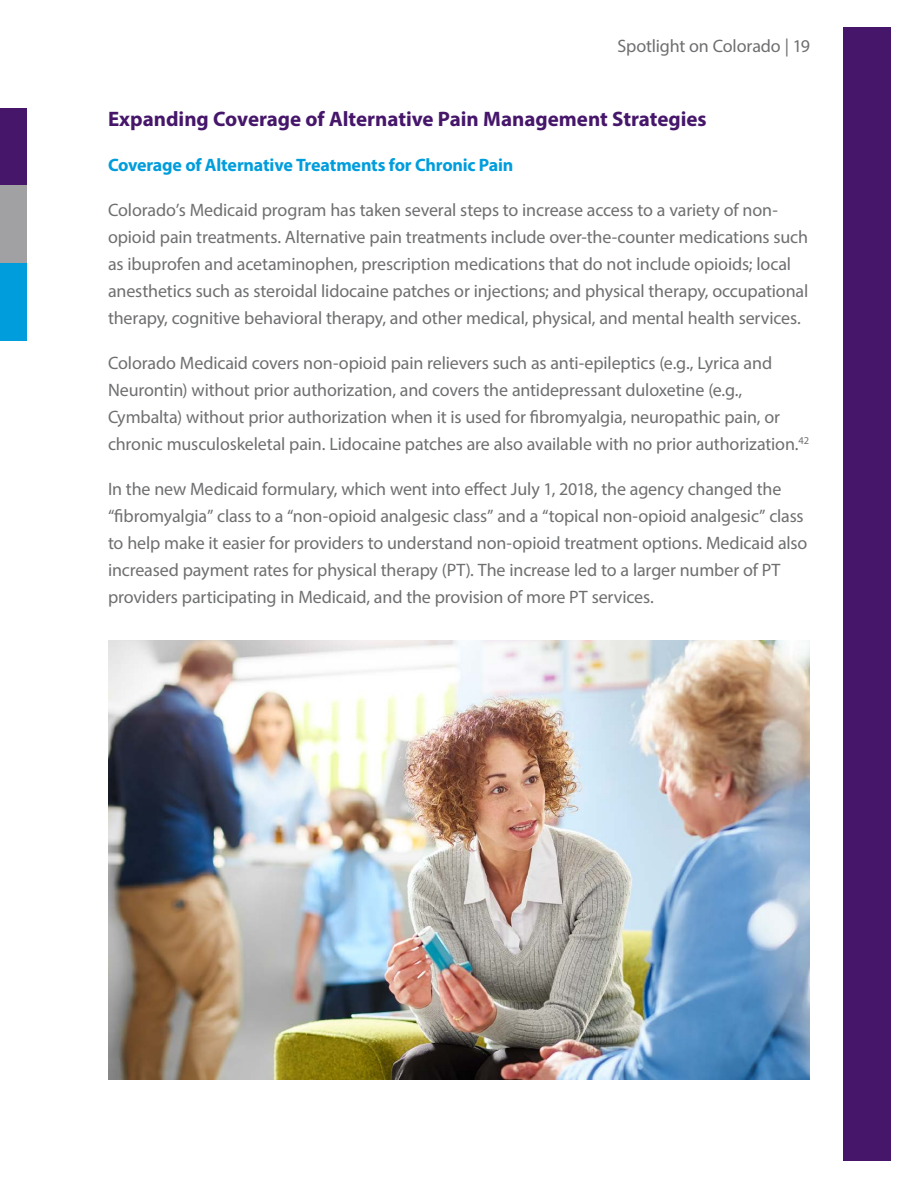
<style>
.page{position:relative;width:918px;height:1188px;background:#fff}
.page>*{position:absolute;margin:0;border:0;box-sizing:border-box;transform-origin:0 0}
.t1{font:700 21px "Myriad Pro";color:#46166b}
.t2{font:18px/27px "Myriad Pro";letter-spacing:-.01em;color:#6e6f71}
.t3{font:700 18px "Myriad Pro";letter-spacing:-.01em;color:#009ddc}
</style>
<div class="page">
<div style="left:844px;top:27px;width:47px;height:1134px;background:#46166b"></div>
<div style="left:0;top:108px;width:27px;height:77px;background:#46166b"></div>
<div style="left:0;top:185px;width:27px;height:78px;background:#a1a1a4"></div>
<div style="left:0;top:263px;width:27px;height:77px;background:#009ddc"></div>
<img style="left:108px;top:640px;width:702px;height:440px">
<p class="t2" style="left:617px;top:33px;width:194px">Spotlight on Colorado | 19</p>
<p class="t1" style="left:108px;top:105px;width:600px">Expanding Coverage of Alternative Pain Management Strategies</p>
<p class="t3" style="left:108px;top:153px;width:407px">Coverage of Alternative Treatments for Chronic Pain</p>
<p class="t2" style="left:108px;top:196px;width:702px">Colorado’s Medicaid program has taken several steps to increase access to a variety of non&shy;opioid pain treatments. Alternative pain treatments include over-the-counter medications such as ibuprofen and acetaminophen, prescription medications that do not include opioids; local anesthetics such as steroidal lidocaine patches or injections; and physical therapy, occupational therapy, cognitive behavioral therapy, and other medical, physical, and mental health services.</p>
<p class="t2" style="left:108px;top:349px;width:703px">Colorado Medicaid covers non-opioid pain relievers such as anti-epileptics (e.g., Lyrica and Neurontin) without prior authorization, and covers the antidepressant duloxetine (e.g., Cymbalta) without prior authorization when it is used for fibromyalgia, neuropathic pain, or chronic musculoskeletal pain. Lidocaine patches are also available with no prior authorization.<sup>42</sup></p>
<p class="t2" style="left:108px;top:475px;width:701px">In the new Medicaid formulary, which went into effect July 1, 2018, the agency changed the “fibromyalgia” class to a “non-opioid analgesic class” and a “topical non-opioid analgesic” class to help make it easier for providers to understand non-opioid treatment options. Medicaid also increased payment rates for physical therapy (PT). The increase led to a larger number of PT providers participating in Medicaid, and the provision of more PT services.</p>
</div>
